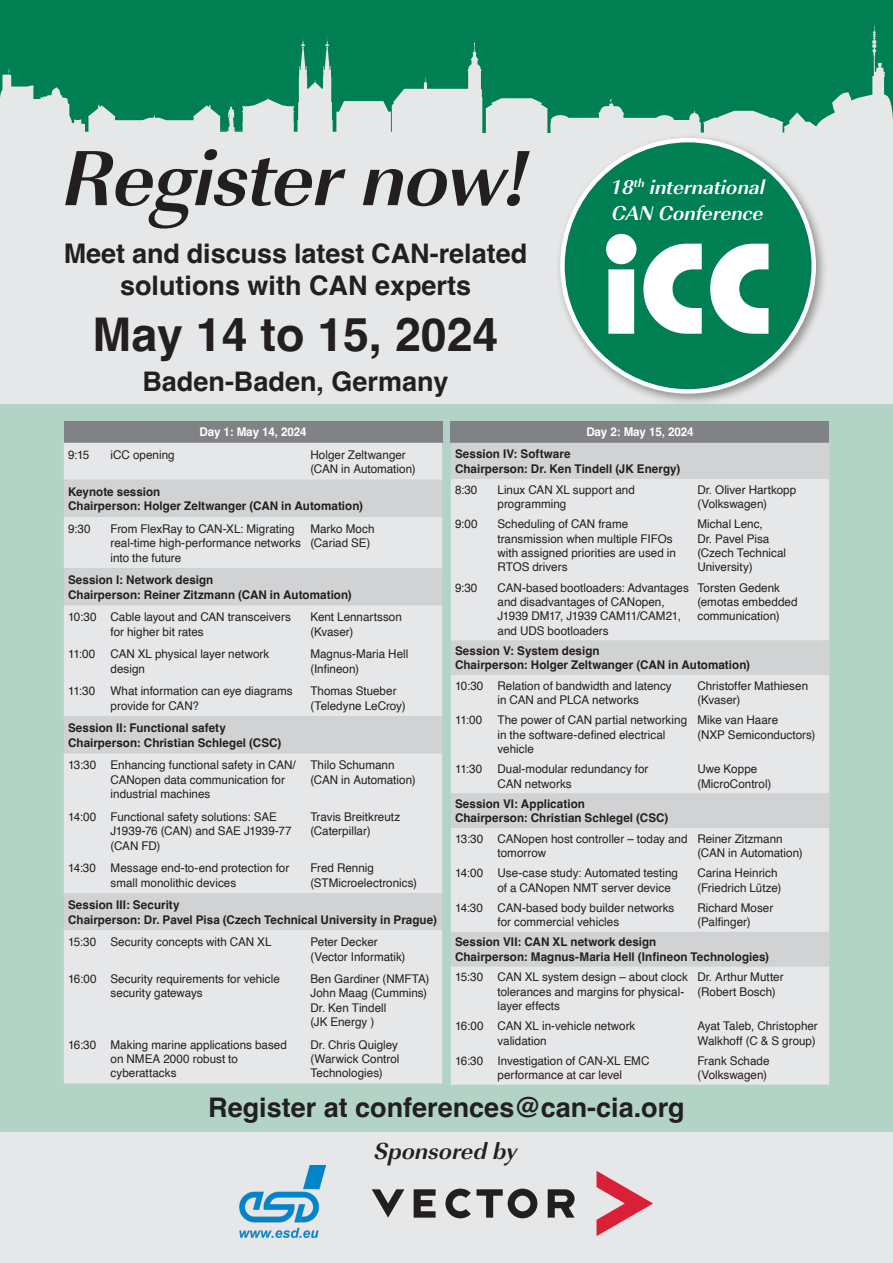
<style>
.page{position:relative;width:893px;height:1263px;background:#e6e7e9}
.page>*{position:absolute;margin:0;border:0;box-sizing:border-box;transform-origin:0 0}
.t1{font:800 128.7px "Bauhaus";color:#fff}
.Großüberschrift__Zentrierte{font:81px "URW Imperial T Bold Obli";letter-spacing:-.015em;color:#231f20}
.t2{font:700 46.5px "Helvetica";color:#231f20}
.t3{font:700 27px/32.4px "Helvetica";color:#231f20;text-align:center}
.t4{font:24px "URW Imperial T Bold Obli";color:#231f20}
.t5{font:20.7px "URW Imperial T Bold Obli";color:#fff}
.t6{font:12px/14.4px "Helvetica";color:#231f20}
.t7{font:700 12px "Helvetica";letter-spacing:.005em;color:#231f20}
.t8{font:700 12px "Helvetica";letter-spacing:-.01em;color:#fff}
</style>
<div class="page">
<div style="left:0;top:0;width:893px;height:155px;background:#007f52"></div>
<svg style="left:0;top:26px;width:893px;height:129px"></svg>
<svg style="left:473px;top:42px;width:3px;height:5px"></svg>
<div style="left:0;top:404px;width:893px;height:727px;background:#b2d3c5"></div>
<svg style="left:596px;top:1171px;width:57px;height:65px"></svg>
<svg style="left:372px;top:1189px;width:32px;height:28px"></svg>
<svg style="left:445px;top:1188px;width:26px;height:30px"></svg>
<svg style="left:477px;top:1188px;width:60px;height:30px"></svg>
<svg style="left:414px;top:1189px;width:22px;height:28px"></svg>
<svg style="left:548px;top:1189px;width:27px;height:28px"></svg>
<img style="left:240px;top:1165px;width:86px;height:73px">
<div style="left:555px;top:133px;width:274px;height:273px;background:#231f20;opacity:.45"></div>
<div style="left:562px;top:140px;width:252px;height:251px;background:#007f52;border-radius:50%"></div>
<div style="left:64px;top:421px;width:378px;height:22px;background:#808285"></div>
<div style="left:64px;top:443px;width:378px;height:640px;background:#e6e7e9"></div>
<svg style="left:64px;top:480px;width:378px;height:450px;background:#dee0e2"></svg>
<div style="left:451px;top:421px;width:378px;height:22px;background:#808285"></div>
<div style="left:451px;top:443px;width:378px;height:36px;background:#d1d2d4"></div>
<svg style="left:451px;top:479px;width:378px;height:606px;background:#e2e3e5"></svg>
<p class="Großüberschrift__Zentrierte" style="left:64px;top:129px;width:469px">Register now!</p>
<p class="t5" style="left:611px;top:174px;width:156px">18<sup>th</sup> international</p>
<p class="t5" style="left:612px;top:200px;width:153px">CAN Conference</p>
<p class="t1" style="left:603px;top:209px;width:171px">iCC</p>
<p class="t3" style="left:64px;top:240px;width:465px">Meet and discuss latest CAN-related solutions with CAN experts</p>
<p class="t2" style="left:93px;top:306px;width:407px">May 14 to 15, 2024</p>
<p class="t3" style="left:142px;top:369px;width:308px">Baden-Baden, Germany</p>
<p class="t8" style="left:199px;top:425px;width:109px">Day 1: May 14, 2024</p>
<p class="t6" style="left:68px;top:448px;width:23px">9:15</p>
<p class="t6" style="left:111px;top:448px;width:66px">iCC opening</p>
<p class="t6" style="left:310px;top:448px;width:107px">Holger Zeltwanger (CAN in Automation)</p>
<p class="t7" style="left:68px;top:484px;width:94px">Keynote session</p>
<p class="t7" style="left:68px;top:499px;width:297px">Chairperson: Holger Zeltwanger (CAN in Automation)</p>
<p class="t6" style="left:68px;top:522px;width:24px">9:30</p>
<p class="t6" style="left:111px;top:522px;width:192px">From FlexRay to CAN-XL: Migrating real-time high-performance networks into the future</p>
<p class="t6" style="left:310px;top:522px;width:66px">Marko Moch (Cariad SE)</p>
<p class="t7" style="left:68px;top:573px;width:147px">Session I: Network design</p>
<p class="t7" style="left:68px;top:587px;width:285px">Chairperson: Reiner Zitzmann (CAN in Automation)</p>
<p class="t6" style="left:68px;top:610px;width:30px">10:30</p>
<p class="t6" style="left:111px;top:610px;width:182px">Cable layout and CAN transceivers for higher bit rates</p>
<p class="t6" style="left:310px;top:610px;width:93px">Kent Lennartsson (Kvaser)</p>
<p class="t6" style="left:68px;top:647px;width:29px">11:00</p>
<p class="t6" style="left:111px;top:647px;width:160px">CAN XL physical layer network design</p>
<p class="t6" style="left:310px;top:647px;width:99px">Magnus-Maria Hell (Infineon)</p>
<p class="t6" style="left:68px;top:684px;width:29px">11:30</p>
<p class="t6" style="left:111px;top:684px;width:184px">What information can eye diagrams provide for CAN?</p>
<p class="t6" style="left:310px;top:684px;width:97px">Thomas Stueber (Teledyne LeCroy)</p>
<p class="t7" style="left:68px;top:721px;width:159px">Session II: Functional safety</p>
<p class="t7" style="left:68px;top:735px;width:215px">Chairperson: Christian Schlegel (CSC)</p>
<p class="t6" style="left:68px;top:758px;width:30px">13:30</p>
<p class="t6" style="left:111px;top:758px;width:187px">Enhancing functional safety in CAN/<br>CANopen data communication for industrial machines</p>
<p class="t6" style="left:310px;top:758px;width:107px">Thilo Schumann (CAN in Automation)</p>
<p class="t6" style="left:68px;top:810px;width:30px">14:00</p>
<p class="t6" style="left:111px;top:810px;width:183px">Functional safety solutions: SAE<br>J1939-76 (CAN) and SAE J1939-77 (CAN FD)</p>
<p class="t6" style="left:310px;top:810px;width:91px">Travis Breitkreutz (Caterpillar)</p>
<p class="t6" style="left:68px;top:861px;width:30px">14:30</p>
<p class="t6" style="left:111px;top:861px;width:180px">Message end-to-end protection for small monolithic devices</p>
<p class="t6" style="left:310px;top:861px;width:108px">Fred Rennig (STMicroelectronics)</p>
<p class="t7" style="left:68px;top:898px;width:113px">Session III: Security</p>
<p class="t7" style="left:68px;top:912px;width:370px">Chairperson: Dr. Pavel Pisa (Czech Technical University in Prague)</p>
<p class="t6" style="left:68px;top:935px;width:30px">15:30</p>
<p class="t6" style="left:111px;top:935px;width:162px">Security concepts with CAN XL</p>
<p class="t6" style="left:310px;top:935px;width:97px">Peter Decker (Vector Informatik)</p>
<p class="t6" style="left:68px;top:972px;width:30px">16:00</p>
<p class="t6" style="left:111px;top:972px;width:171px">Security requirements for vehicle security gateways</p>
<p class="t6" style="left:310px;top:972px;width:121px">Ben Gardiner (NMFTA)</p>
<p class="t8" style="left:586px;top:425px;width:109px">Day 2: May 15, 2024</p>
<p class="t7" style="left:455px;top:447px;width:117px">Session IV: Software</p>
<p class="t7" style="left:455px;top:461px;width:227px">Chairperson: Dr. Ken Tindell (JK Energy)</p>
<p class="t6" style="left:455px;top:482px;width:24px">8:30</p>
<p class="t6" style="left:497px;top:482px;width:139px">Linux CAN XL support and programming</p>
<p class="t6" style="left:697px;top:482px;width:100px">Dr. Oliver Hartkopp (Volkswagen)</p>
<p class="t6" style="left:455px;top:517px;width:24px">9:00</p>
<p class="t6" style="left:497px;top:517px;width:180px">Scheduling of CAN frame transmission when multiple FIFOs with assigned priorities are used in<br>RTOS drivers</p>
<p class="t6" style="left:697px;top:517px;width:90px">Michal Lenc,<br>Dr. Pavel Pisa (Czech Technical<br>University)</p>
<p class="t6" style="left:455px;top:580px;width:24px">9:30</p>
<p class="t6" style="left:497px;top:580px;width:193px">CAN-based bootloaders: Advantages and disadvantages of CANopen,<br>J1939 DM17, J1939 CAM11/CAM21, and UDS bootloaders</p>
<p class="t6" style="left:697px;top:580px;width:102px">Torsten Gedenk (emotas embedded communication)</p>
<p class="t7" style="left:455px;top:643px;width:146px">Session V: System design</p>
<p class="t7" style="left:455px;top:658px;width:297px">Chairperson: Holger Zeltwanger (CAN in Automation)</p>
<p class="t6" style="left:455px;top:679px;width:30px">10:30</p>
<p class="t6" style="left:497px;top:679px;width:176px">Relation of bandwidth and latency in CAN and PLCA networks</p>
<p class="t6" style="left:697px;top:679px;width:112px">Christoffer Mathiesen (Kvaser)</p>
<p class="t6" style="left:455px;top:713px;width:29px">11:00</p>
<p class="t6" style="left:497px;top:713px;width:191px">The power of CAN partial networking in the software-defined electrical vehicle</p>
<p class="t6" style="left:697px;top:713px;width:120px">Mike van Haare<br>(NXP Semiconductors)</p>
<p class="t6" style="left:455px;top:762px;width:29px">11:30</p>
<p class="t6" style="left:497px;top:762px;width:152px">Dual-modular redundancy for<br>CAN networks</p>
<p class="t6" style="left:697px;top:762px;width:76px">Uwe Koppe (MicroControl)</p>
<p class="t7" style="left:455px;top:796px;width:131px">Session VI: Application</p>
<p class="t7" style="left:455px;top:811px;width:215px">Chairperson: Christian Schlegel (CSC)</p>
<p class="t6" style="left:455px;top:831px;width:30px">13:30</p>
<p class="t6" style="left:497px;top:831px;width:192px">CANopen host controller – today and tomorrow</p>
<p class="t6" style="left:697px;top:831px;width:107px">Reiner Zitzmann (CAN in Automation)</p>
<p class="t6" style="left:455px;top:866px;width:30px">14:00</p>
<p class="t6" style="left:497px;top:866px;width:182px">Use-case study: Automated testing of a CANopen NMT server device</p>
<p class="t6" style="left:697px;top:866px;width:86px">Carina Heinrich (Friedrich Lütze)</p>
<p class="t6" style="left:455px;top:901px;width:30px">14:30</p>
<p class="t6" style="left:497px;top:901px;width:178px">CAN-based body builder networks for commercial vehicles</p>
<p class="t6" style="left:697px;top:901px;width:77px">Richard Moser (Palfinger)</p>
<p class="t7" style="left:455px;top:935px;width:203px">Session VII: CAN XL network design</p>
<p class="t7" style="left:455px;top:949px;width:316px">Chairperson: Magnus-Maria Hell (Infineon Technologies)</p>
<p class="t6" style="left:455px;top:970px;width:30px">15:30</p>
<p class="t6" style="left:497px;top:970px;width:192px">CAN XL system design – about clock tolerances and margins for physical&shy;layer effects</p>
<p class="t6" style="left:697px;top:970px;width:88px">Dr. Arthur Mutter (Robert Bosch)</p>
<p class="t6" style="left:455px;top:1019px;width:30px">16:00</p>
<p class="t6" style="left:497px;top:1019px;width:139px">CAN XL in-vehicle network validation</p>
<p class="t6" style="left:697px;top:1019px;width:122px">Ayat Taleb, Christopher<br>Walkhoff (C &amp; S group)</p>
<p class="t6" style="left:455px;top:1054px;width:30px">16:30</p>
<p class="t6" style="left:497px;top:1054px;width:153px">Investigation of CAN-XL EMC performance at car level</p>
<p class="t6" style="left:697px;top:1054px;width:74px">Frank Schade (Volkswagen)</p>
<p class="t3" style="left:208px;top:1095px;width:478px">Register at conferences@can-cia.org</p>
<p class="t6" style="left:310px;top:986px;width:118px">John Maag (Cummins)</p>
<p class="t6" style="left:310px;top:1001px;width:77px">Dr. Ken Tindell (JK Energy )</p>
<p class="t6" style="left:68px;top:1037px;width:30px">16:30</p>
<p class="t6" style="left:111px;top:1037px;width:178px">Making marine applications based on NMEA 2000 robust to cyberattacks</p>
<p class="t6" style="left:310px;top:1037px;width:90px;text-align:justify">Dr. Chris Quigley (Warwick Control Technologies)</p>
<p class="t4" style="left:375px;top:1136px;width:145px">Sponsored by</p>
</div>
